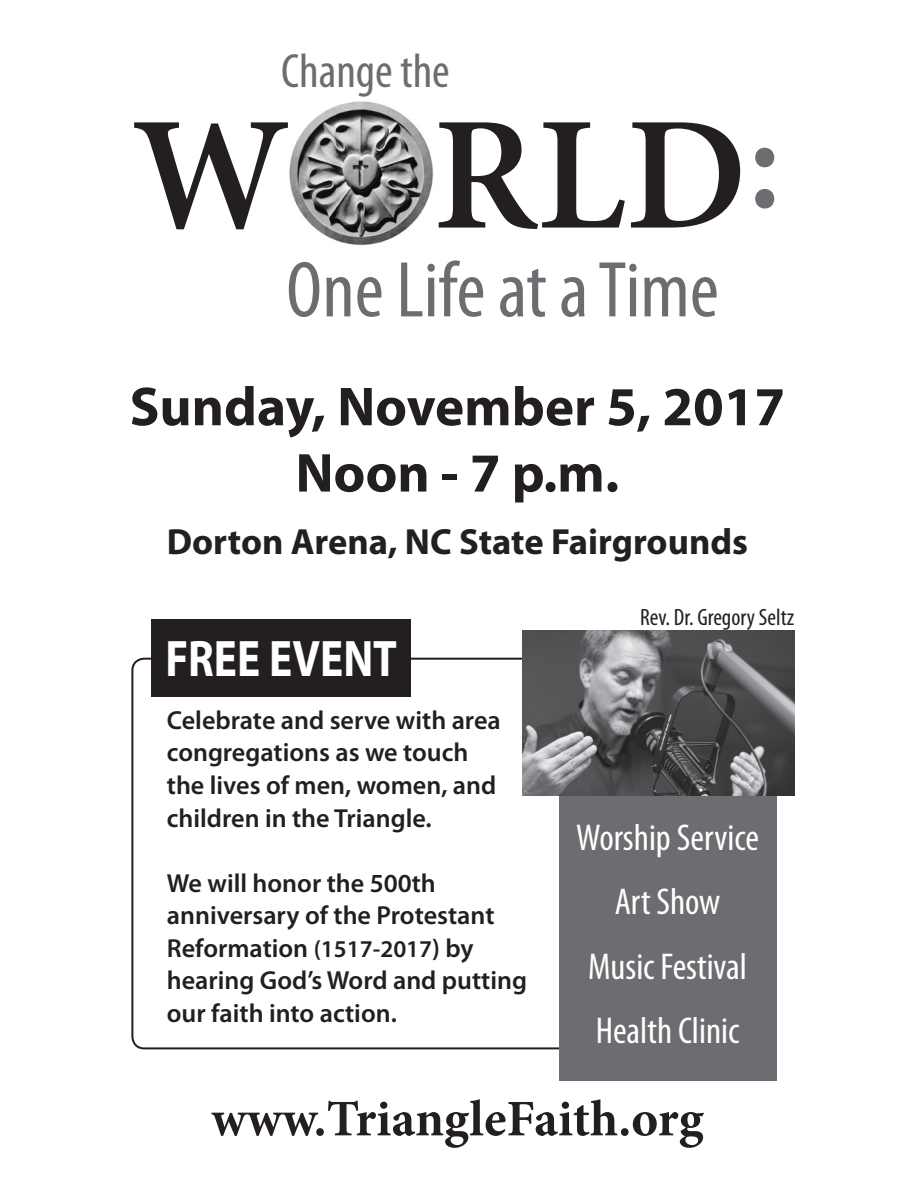
<style>
.page{position:relative;width:918px;height:1188px;background:#fff}
.page>*{position:absolute;margin:0;border:0;box-sizing:border-box;transform-origin:0 0}
.t1{font:600 161.85px "Minion Pro";color:#231f20}
.t2{font:condensed 79.95px "Myriad Pro";color:#6c6d70}
.t3{font:700 55.2px/66.3px "Myriad Pro";color:#231f20;text-align:center}
.t4{font:700 51.6px "Myriad Pro";color:#fff;scale:.84 1}
.t5{font:700 51.3px "Minion Pro";color:#231f20}
.t6{font:condensed 48.3px "Myriad Pro";color:#6c6d70}
.t7{font:condensed 37.5px/64.2px "Myriad Pro";color:#fff;text-align:center}
.t8{font:700 36.45px "Myriad Pro";color:#231f20}
.t9{font:600 26.1px/32.5px "Myriad Pro";color:#231f20}
.t10{font:condensed 23.7px "Myriad Pro";color:#231f20}
.s1{font-size:142.05px;color:#6c6d70}
.s2{font-size:24.15px}
</style>
<div class="page">
<img style="left:289px;top:101px;width:145px;height:144px">
<div style="left:559px;top:678px;width:218px;height:402px;background:#6c6d70"></div>
<div style="left:151px;top:620px;width:260px;height:77px;background:#231f20"></div>
<img style="left:523px;top:631px;width:271px;height:164px">
<h3 class="t6" style="left:281px;top:42px;width:170px">Change the</h3>
<h1 class="t1" style="left:132px;top:64px;width:652px">W RLD<span class="s1">:</span></h1>
<h2 class="t2" style="left:286px;top:242px;width:434px">One Life at a Time</h2>
<h3 class="t3" style="left:130px;top:372px;width:657px">Sunday, November 5, 2017<br>Noon - 7 p.m.</h3>
<h3 class="t8" style="left:167px;top:518px;width:583px">Dorton Arena, NC State Fairgrounds</h3>
<h3 class="t4" style="left:165px;top:625px;width:277px">FREE EVENT</h3>
<p class="t9" style="left:167px;top:703px;width:335px">Celebrate and serve with area congregations as we touch the lives of men, women, and children in the Triangle.</p>
<p class="t9" style="left:167px;top:866px;width:362px">We will honor the 500th anniversary of the Protestant<br>Reformation <span class="s2">(1517-2017</span>) by hearing God’s Word and putting our faith into action.</p>
<p class="t10" style="left:640px;top:602px;width:156px">Rev. Dr. Gregory Seltz</p>
<h3 class="t7" style="left:576px;top:805px;width:184px">Worship Service<br>Art Show<br>Music Festival<br>Health Clinic</h3>
<h3 class="t5" style="left:211px;top:1083px;width:494px">www.TriangleFaith.org</h3>
</div>
